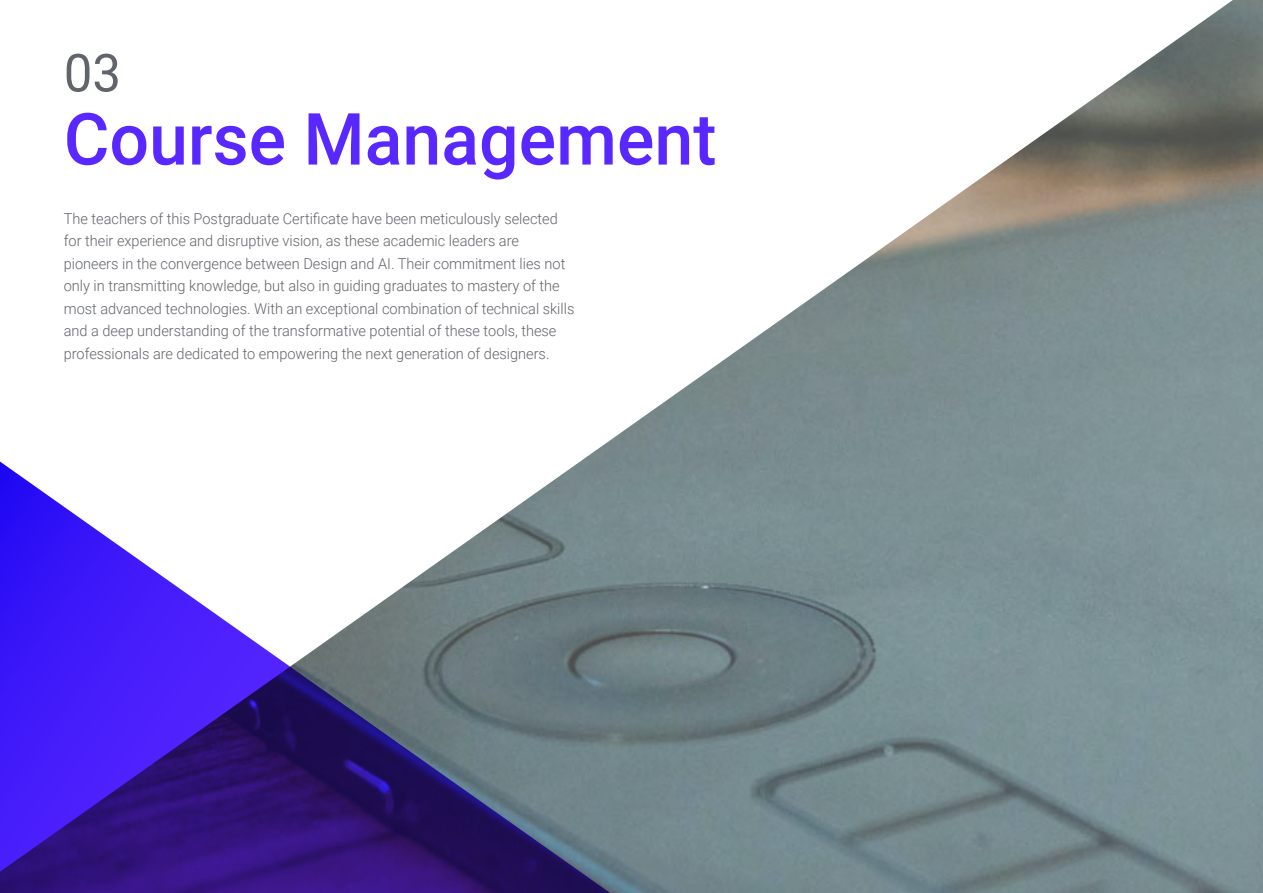
<style>
.page{position:relative;width:1263px;height:893px;background:#fff}
.page>*{position:absolute;margin:0;border:0;box-sizing:border-box;transform-origin:0 0}
.t1{font:500 72px "Roboto";color:#5927ff}
.t2{font:52.5px "Roboto";color:#61646a}
.t3{font:300 15px/22.5px "Roboto";color:#61646a}
</style>
<div class="page">
<img style="left:602px;top:0;width:661px;height:893px">
<svg style="left:0;top:446px;width:640px;height:447px"></svg>
<h2 class="t2" style="left:64px;top:36px;width:59px">03</h2>
<h1 class="t1" style="left:64px;top:89px;width:654px">Course Management</h1>
<p class="t3" style="left:64px;top:207px;width:512px">The teachers of this Postgraduate Certificate have been meticulously selected for their experience and disruptive vision, as these academic leaders are pioneers in the convergence between Design and AI. Their commitment lies not only in transmitting knowledge, but also in guiding graduates to mastery of the most advanced technologies. With an exceptional combination of technical skills and a deep understanding of the transformative potential of these tools, these professionals are dedicated to empowering the next generation of designers.</p>
</div>
